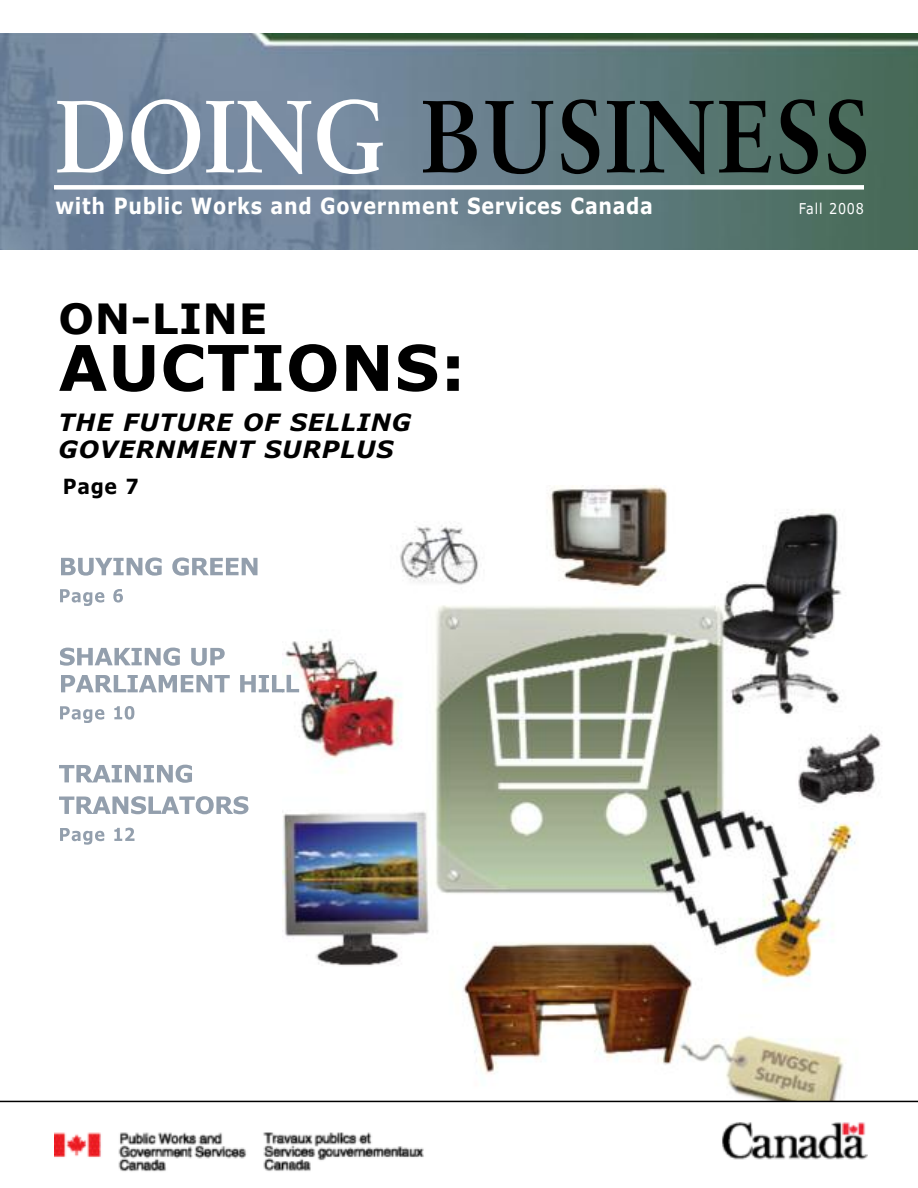
<style>
.page{position:relative;width:918px;height:1188px;background:#fff}
.page>*{position:absolute;margin:0;border:0;box-sizing:border-box;transform-origin:0 0}
.t1{font:700 102.75px "Sabon LT Std";letter-spacing:.025em;color:#000;scale:.89 1}
.t2{font:700 63px "Verdana";letter-spacing:.015em;color:#000}
.t3{font:700 42px "Verdana";letter-spacing:.015em;color:#000}
.t4{font:italic 700 24px/27px "Verdana";letter-spacing:.03em;color:#000}
.t5{font:700 22.5px "Verdana";letter-spacing:.035em;color:#fff;scale:.85 1}
.t6{font:700 21px "Verdana";color:#000;scale:.9 1}
.t7{font:15px "Verdana";letter-spacing:.065em;color:#fff;scale:.85 1}
.s1{color:#fff}
</style>
<div class="page">
<img style="left:282px;top:486px;width:636px;height:615px">
<img style="left:0;top:34px;width:918px;height:216px">
<div style="left:54px;top:185px;width:810px;height:5px;background:#fff"></div>
<img style="left:55px;top:1132px;width:369px;height:40px">
<img style="left:722px;top:1122px;width:145px;height:38px">
<hr style="left:0;top:1101px;width:918px;height:1px;background:#000">
<svg style="left:61px;top:557px;width:197px;height:19px"></svg>
<svg style="left:60px;top:589px;width:44px;height:17px"></svg>
<svg style="left:113px;top:589px;width:10px;height:14px"></svg>
<svg style="left:60px;top:648px;width:165px;height:18px"></svg>
<svg style="left:61px;top:675px;width:221px;height:17px"></svg>
<img style="left:282px;top:675px;width:17px;height:17px">
<svg style="left:60px;top:706px;width:44px;height:17px"></svg>
<svg style="left:114px;top:706px;width:20px;height:14px"></svg>
<svg style="left:59px;top:765px;width:133px;height:18px"></svg>
<svg style="left:59px;top:796px;width:190px;height:18px"></svg>
<svg style="left:60px;top:828px;width:44px;height:17px"></svg>
<svg style="left:114px;top:828px;width:21px;height:13px"></svg>
<h1 class="t1" style="left:56px;top:94px;width:917px"><span class="s1">DOING</span> BUSINESS</h1>
<p class="t5" style="left:56px;top:194px;width:705px">with Public Works and Government Services Canada</p>
<p class="t7" style="left:799px;top:200px;width:78px">Fall 2008</p>
<h3 class="t3" style="left:59px;top:295px;width:210px">ON-LINE</h3>
<h2 class="t2" style="left:59px;top:332px;width:409px">AUCTIONS:</h2>
<p class="t4" style="left:59px;top:410px;width:354px">THE FUTURE OF SELLING<br>GOVERNMENT SURPLUS</p>
<p class="t6" style="left:63px;top:475px;width:86px">Page 7</p>
</div>
